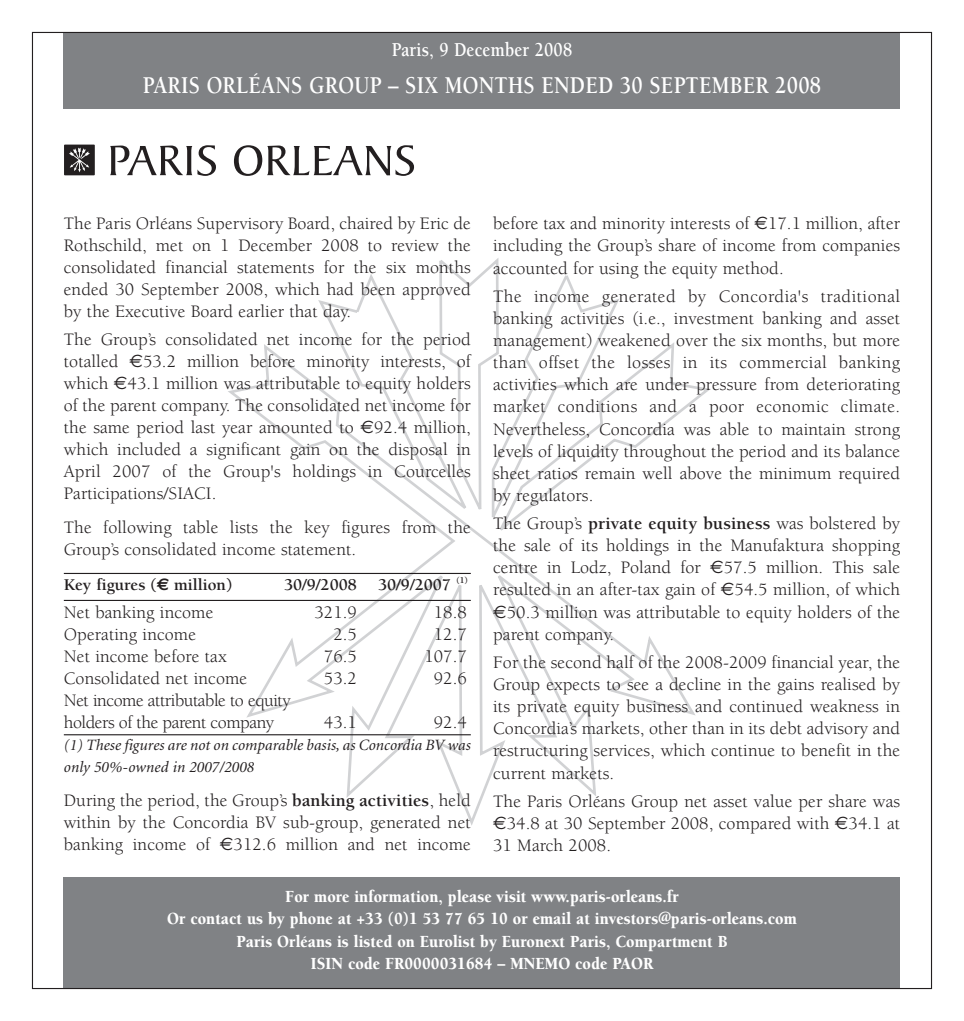
<style>
.page{position:relative;width:964px;height:1021px;background:#fff}
.page>*{position:absolute;margin:0;border:0;box-sizing:border-box;transform-origin:0 0}
.t1{font:700 24.75px "Berkeley";letter-spacing:.01em;color:#fff;scale:.85 1}
.t2{font:700 20.25px "Berkeley";letter-spacing:.01em;color:#fff;scale:.85 1}
.t3{font:18px/22.1px "Berkeley";letter-spacing:.005em;color:#231f20;text-align:justify}
.t4{font:18px/21.8px "Berkeley";letter-spacing:-.025em;color:#231f20}
.t5{font:900 17.55px/22.5px "Berkeley";letter-spacing:.005em;color:#fff;text-align:center;scale:.9 1}
.t6{font:700 16.88px "Berkeley";color:#231f20}
.t7{font:italic 15.75px/21.8px "Minion";letter-spacing:.005em;color:#231f20}
.s1{font-family:"Euro Sans"}
.s2{font-weight:700}
</style>
<div class="page">
<svg style="left:318px;top:258px;width:301px;height:83px"></svg>
<svg style="left:224px;top:341px;width:471px;height:485px"></svg>
<svg style="left:493px;top:339px;width:217px;height:200px"></svg>
<div style="left:64px;top:877px;width:835px;height:112px;background:#808285"></div>
<div style="left:64px;top:32px;width:835px;height:76px;background:#808285"></div>
<div style="left:64px;top:145px;width:31px;height:30px;background:#231f20"></div>
<svg style="left:69px;top:148px;width:21px;height:24px"></svg>
<svg style="left:110px;top:145px;width:106px;height:31px"></svg>
<svg style="left:234px;top:145px;width:180px;height:31px"></svg>
<hr style="left:64px;top:573px;width:406px;height:1px;background:#231f20">
<hr style="left:64px;top:600px;width:406px;height:1px;background:#231f20">
<hr style="left:64px;top:734px;width:406px;height:1px;background:#231f20">
<p class="t2" style="left:391px;top:42px;width:214px">Paris, 9 December 2008</p>
<h1 class="t1" style="left:143px;top:75px;width:799px">PARIS ORLÉANS GROUP – SIX MONTHS ENDED 30 SEPTEMBER 2008</h1>
<p class="t3" style="left:64px;top:214px;width:408px">The Paris Orléans Supervisory Board, chaired by Eric de Rothschild, met on 1 December 2008 to review the consolidated financial statements for the six months ended 30 September 2008, which had been approved by the Executive Board earlier that day.</p>
<p class="t3" style="left:64px;top:330px;width:408px">The Group’s consolidated net income for the period totalled <span class="s1">€</span>53.2 million before minority interests, of which <span class="s1">€</span>43.1 million was attributable to equity holders of the parent company. The consolidated net income for the same period last year amounted to <span class="s1">€</span>92.4 million, which included a significant gain on the disposal in April 2007 of the Group's holdings in Courcelles Participations/SIACI.</p>
<p class="t3" style="left:64px;top:518px;width:408px">The following table lists the key figures from the<br>Group’s consolidated income statement.</p>
<p class="t6" style="left:64px;top:578px;width:170px">Key figures (<span class="s1">€</span> million)</p>
<p class="t6" style="left:284px;top:578px;width:74px">30/9/2008</p>
<p class="t6" style="left:378px;top:578px;width:91px">30/9/2007 <sup>(1)</sup></p>
<p class="t3" style="left:64px;top:603px;width:151px">Net banking income</p>
<p class="t3" style="left:314px;top:603px;width:44px">321.9</p>
<p class="t3" style="left:433px;top:603px;width:34px">18.8</p>
<p class="t3" style="left:64px;top:625px;width:134px">Operating income</p>
<p class="t3" style="left:333px;top:625px;width:25px">2.5</p>
<p class="t3" style="left:433px;top:625px;width:34px">12.7</p>
<p class="t3" style="left:64px;top:647px;width:164px">Net income before tax</p>
<p class="t3" style="left:324px;top:647px;width:34px">76.5</p>
<p class="t3" style="left:424px;top:647px;width:44px">107.7</p>
<p class="t3" style="left:64px;top:668px;width:185px">Consolidated net income</p>
<p class="t3" style="left:324px;top:668px;width:34px">53.2</p>
<p class="t3" style="left:433px;top:668px;width:34px">92.6</p>
<p class="t4" style="left:64px;top:691px;width:228px">Net income attributable to equity holders of the parent company</p>
<p class="t3" style="left:324px;top:712px;width:34px">43.1</p>
<p class="t3" style="left:433px;top:712px;width:34px">92.4</p>
<p class="t7" style="left:64px;top:735px;width:408px">(1) These figures are not on comparable basis, as Concordia BV was only 50%-owned in 2007/2008</p>
<p class="t3" style="left:64px;top:791px;width:408px">During the period, the Group’s <span class="s2">banking activities</span>, held within by the Concordia BV sub-group, generated net banking income of <span class="s1">€</span>312.6 million and net income</p>
<p class="t3" style="left:493px;top:214px;width:408px">before tax and minority interests of <span class="s1">€</span>17.1 million, after including the Group’s share of income from companies accounted for using the equity method.</p>
<p class="t3" style="left:493px;top:287px;width:408px">The income generated by Concordia's traditional banking activities (i.e., investment banking and asset management) weakened over the six months, but more than offset the losses in its commercial banking activities which are under pressure from deteriorating market conditions and a poor economic climate.<br>Nevertheless, Concordia was able to maintain strong levels of liquidity throughout the period and its balance sheet ratios remain well above the minimum required by regulators.</p>
<p class="t3" style="left:493px;top:514px;width:408px">The Group’s <span class="s2">private equity business</span> was bolstered by the sale of its holdings in the Manufaktura shopping centre in Lodz, Poland for <span class="s1">€</span>57.5 million. This sale resulted in an after-tax gain of <span class="s1">€</span>54.5 million, of which <span class="s1">€</span>50.3 million was attributable to equity holders of the parent company.</p>
<p class="t3" style="left:493px;top:653px;width:408px">For the second half of the 2008-2009 financial year, the Group expects to see a decline in the gains realised by its private equity business and continued weakness in Concordia’s markets, other than in its debt advisory and restructuring services, which continue to benefit in the current markets.</p>
<p class="t3" style="left:493px;top:791px;width:408px">The Paris Orléans Group net asset value per share was <span class="s1">€</span>34.8 at 30 September 2008, compared with <span class="s1">€</span>34.1 at 31 March 2008.</p>
<p class="t5" style="left:167px;top:886px;width:701px">For more information, please visit www.paris-orleans.fr<br>Or contact us by phone at +33 (0)1 53 77 65 10 or email at investors@paris-orleans.com Paris Orléans is listed on Eurolist by Euronext Paris, Compartment B<br>ISIN code FR0000031684 – MNEMO code PAOR</p>
</div>
